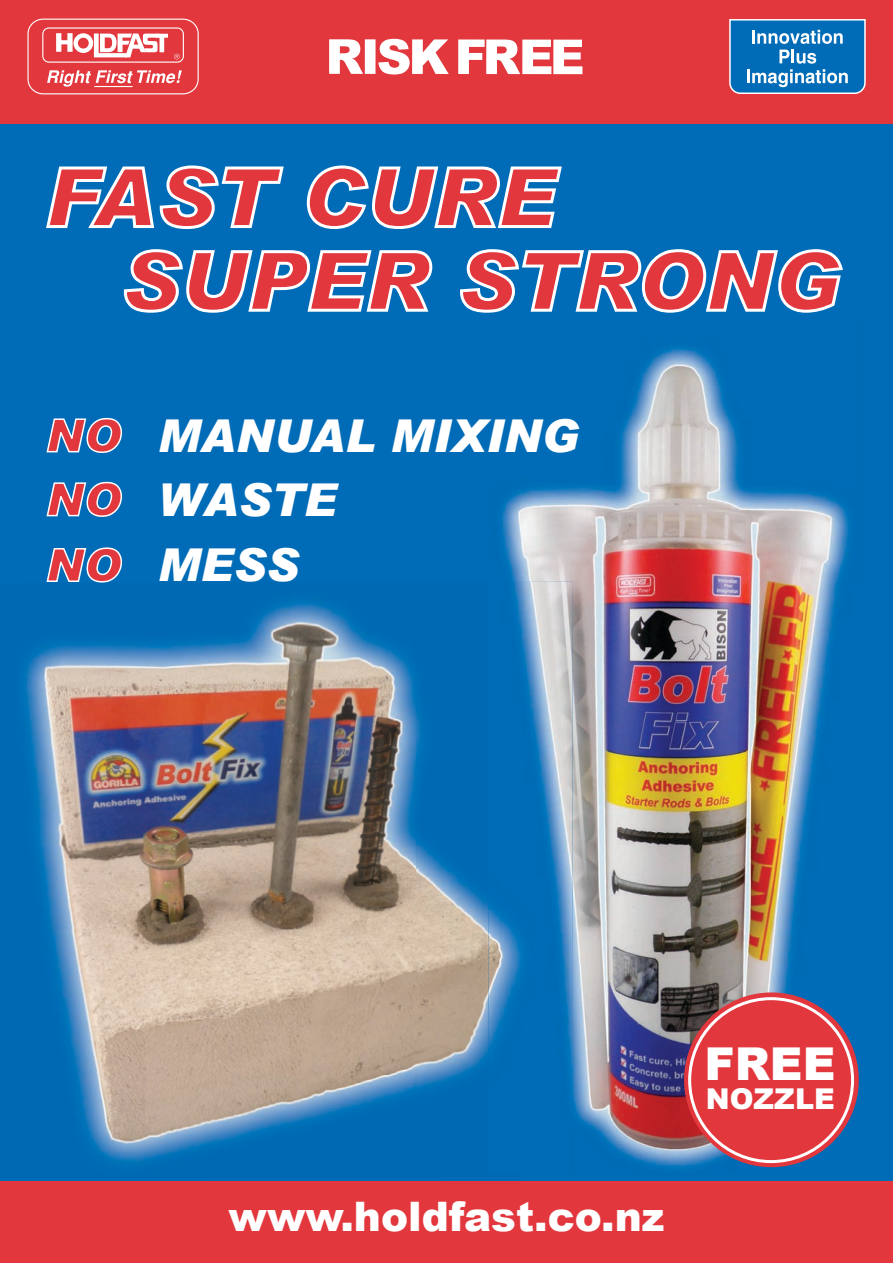
<style>
.page{position:relative;width:893px;height:1263px;background:#fff}
.page>*{position:absolute;margin:0;border:0;box-sizing:border-box;transform-origin:0 0}
.t1{font:italic 900 81.75px/83.7px "Arial";color:#e1373d}
.t2{font:italic 900 45.3px "Arial";color:#fff}
.t3{font:900 45.3px "Arial";color:#fff}
.t4{font:900 40.65px "Arial";color:#fff}
.t5{font:900 28.65px "Arial";color:#fff}
.s1{color:#e1373d}
</style>
<div class="page">
<div style="left:0;top:66px;width:893px;height:1197px;background:#006bb6"></div>
<img style="left:26px;top:603px;width:389px;height:559px">
<img style="left:415px;top:706px;width:74px;height:382px">
<img style="left:502px;top:348px;width:347px;height:237px">
<img style="left:573px;top:585px;width:286px;height:583px">
<img style="left:489px;top:582px;width:84px;height:512px">
<div style="left:0;top:0;width:893px;height:123px;background:#e1373d"></div>
<div style="left:27px;top:19px;width:172px;height:75px;border:1px solid #fff;border-radius:15px"></div>
<svg style="left:47px;top:70px;width:135px;height:17px"></svg>
<hr style="left:94px;top:86px;width:39px;height:1px;background:#fff">
<div style="left:42px;top:27px;width:142px;height:36px;border:1px solid #fff;border-radius:6px"></div>
<svg style="left:174px;top:54px;width:6px;height:5px"></svg>
<svg style="left:56px;top:33px;width:17px;height:19px"></svg>
<svg style="left:73px;top:33px;width:20px;height:20px"></svg>
<div style="left:78px;top:38px;width:11px;height:11px;background:#e1373d;border-radius:50%"></div>
<svg style="left:94px;top:33px;width:74px;height:24px"></svg>
<svg style="left:729px;top:19px;width:137px;height:75px;background:#3487c3"></svg>
<div style="left:0;top:1181px;width:893px;height:82px;background:#e1373d"></div>
<svg style="left:46px;top:165px;width:238px;height:65px"></svg>
<svg style="left:306px;top:165px;width:256px;height:65px"></svg>
<svg style="left:123px;top:249px;width:310px;height:64px"></svg>
<svg style="left:460px;top:249px;width:383px;height:64px"></svg>
<svg style="left:329px;top:39px;width:34px;height:35px"></svg>
<div style="left:365px;top:39px;width:11px;height:35px;background:#fff"></div>
<svg style="left:378px;top:39px;width:71px;height:36px"></svg>
<svg style="left:458px;top:39px;width:124px;height:35px"></svg>
<svg style="left:46px;top:417px;width:77px;height:36px"></svg>
<svg style="left:46px;top:547px;width:77px;height:36px"></svg>
<svg style="left:46px;top:481px;width:77px;height:36px"></svg>
<svg style="left:684px;top:992px;width:175px;height:175px;background:#df646a"></svg>
<div style="left:690px;top:999px;width:162px;height:162px;background:#e1373d;border-radius:50%"></div>
<div style="left:688px;top:997px;width:166px;height:166px;border:3px solid #fff;border-radius:50%"></div>
<h1 class="t1" style="left:120px;top:154px;width:722px;text-indent:-75px">FAST CURE<br>SUPER STRONG</h1>
<p class="t2" style="left:46px;top:408px;width:535px"><span class="s1">NO</span> MANUAL MIXING</p>
<p class="t2" style="left:46px;top:472px;width:292px"><span class="s1">NO</span> WASTE</p>
<p class="t2" style="left:46px;top:537px;width:255px"><span class="s1">NO</span> MESS</p>
<p class="t4" style="left:229px;top:1187px;width:437px">www.holdfast.co.nz</p>
<p class="t3" style="left:704px;top:1031px;width:132px">FREE</p>
<p class="t5" style="left:706px;top:1078px;width:130px">NOZZLE</p>
</div>
